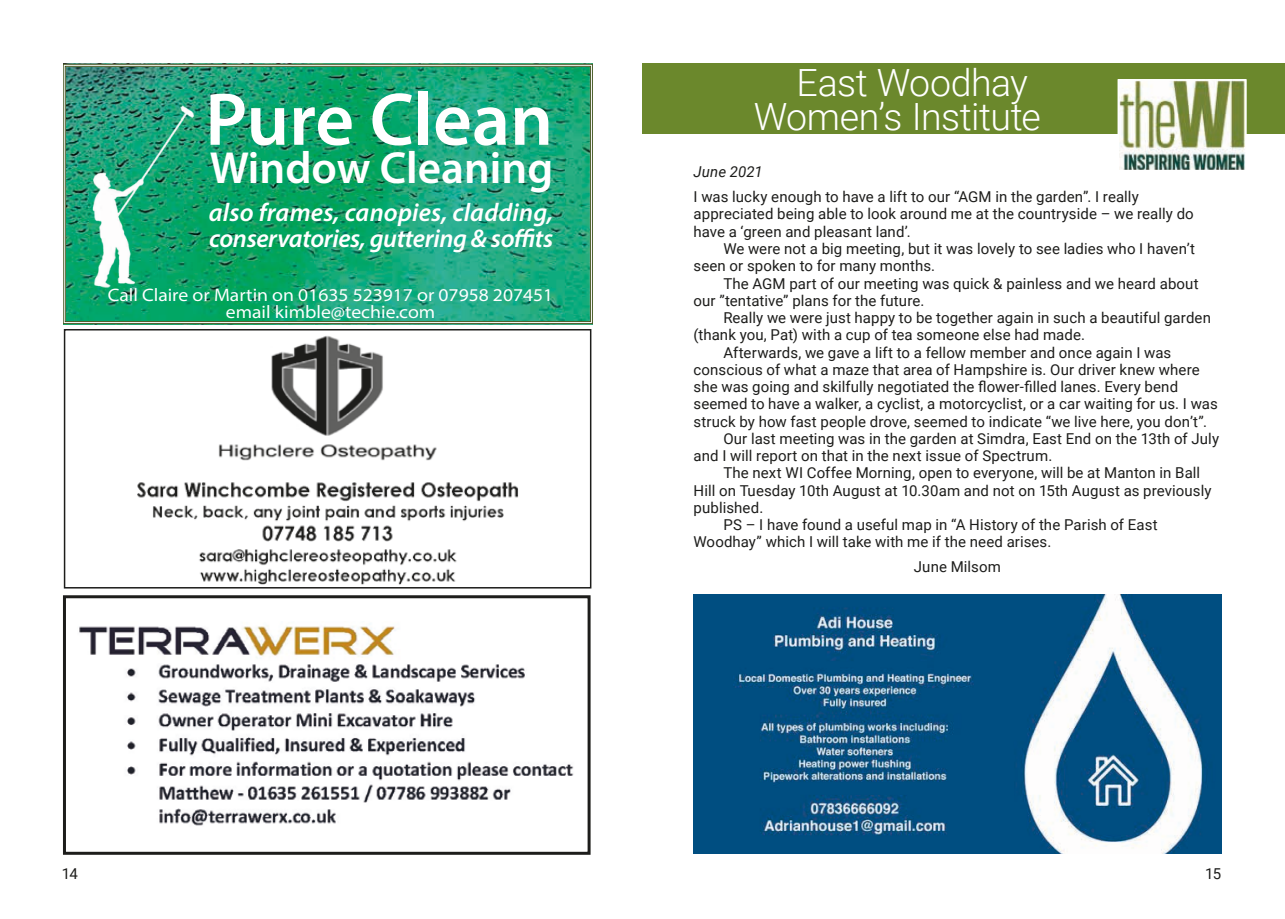
<style>
.page{position:relative;width:1285px;height:919px;background:#fff}
.page>*{position:absolute;margin:0;border:0;box-sizing:border-box;transform-origin:0 0}
.t1{font:600 75.15px "Myriad Pro";color:#fff}
.t2{font:600 45.15px "Myriad Pro";color:#fff}
.t3{font:300 37.5px/33.5px "Roboto";letter-spacing:-.015em;color:#fff}
.t4{font:italic 600 25.5px/25.5px "Myriad Pro";letter-spacing:-.01em;color:#fff}
.t5{font:semi-expanded 18px/16.5px "Myriad Pro";color:#fff;text-align:center}
.t6{font:15px/17.2px "Roboto";letter-spacing:.005em;color:#1d1d1b}
.t7{font:italic 15px "Roboto";letter-spacing:.005em;color:#1d1d1b}
</style>
<div class="page">
<svg style="left:64px;top:64px;width:529px;height:260px;background:#19a373"></svg>
<img style="left:64px;top:83px;width:158px;height:215px">
<img style="left:137px;top:336px;width:381px;height:248px">
<div style="left:64px;top:329px;width:527px;height:259px;border:2px solid #1d1d1b"></div>
<img style="left:79px;top:626px;width:495px;height:200px">
<div style="left:63px;top:595px;width:527px;height:259px;border:3px solid #1d1d1b"></div>
<img style="left:693px;top:594px;width:527px;height:259px">
<div style="left:642px;top:64px;width:642px;height:70px;background:#6b882c"></div>
<img style="left:1120px;top:82px;width:123px;height:86px">
<div style="left:1117px;top:79px;width:129px;height:92px;border:2px solid #fff"></div>
<h1 class="t1" style="left:205px;top:72px;width:349px">Pure Clean</h1>
<h2 class="t2" style="left:210px;top:139px;width:345px">Window Cleaning</h2>
<h3 class="t4" style="left:209px;top:199px;width:346px">also frames, canopies, cladding, conservatories, guttering &amp; soffits</h3>
<p class="t5" style="left:108px;top:286px;width:447px">Call Claire or Martin on 01635 523917 or 07958 207451 email kimble@techie.com</p>
<h3 class="t3" style="left:753px;top:65px;width:288px;text-indent:43px">East Woodhay<br>Women’s Institute</h3>
<p class="t7" style="left:693px;top:161px;width:71px">June 2021</p>
<p class="t6" style="left:693px;top:188px;width:501px">I was lucky enough to have a lift to our “AGM in the garden”. I really appreciated being able to look around me at the countryside – we really do have a ‘green and pleasant land’.</p>
<p class="t6" style="left:693px;top:239px;width:503px;text-indent:30px">We were not a big meeting, but it was lovely to see ladies who I haven’t seen or spoken to for many months.</p>
<p class="t6" style="left:693px;top:274px;width:506px;text-indent:30px">The AGM part of our meeting was quick &amp; painless and we heard about our ”tentative” plans for the future.</p>
<p class="t6" style="left:723px;top:308px;width:489px">Really we were just happy to be together again in such a beautiful garden</p>
<p class="t6" style="left:693px;top:326px;width:393px">(thank you, Pat) with a cup of tea someone else had made.</p>
<p class="t6" style="left:723px;top:343px;width:449px">Afterwards, we gave a lift to a fellow member and once again I was</p>
<p class="t6" style="left:693px;top:360px;width:507px">conscious of what a maze that area of Hampshire is. Our driver knew where</p>
<p class="t6" style="left:693px;top:377px;width:486px">she was going and skilfully negotiated the flower-filled lanes. Every bend</p>
<p class="t6" style="left:693px;top:395px;width:525px">seemed to have a walker, a cyclist, a motorcyclist, or a car waiting for us. I was</p>
<p class="t6" style="left:693px;top:412px;width:515px">struck by how fast people drove, seemed to indicate “we live here, you don’t”.</p>
<p class="t6" style="left:723px;top:429px;width:497px">Our last meeting was in the garden at Simdra, East End on the 13th of July</p>
<p class="t6" style="left:693px;top:446px;width:360px">and I will report on that in the next issue of Spectrum.</p>
<p class="t6" style="left:723px;top:464px;width:478px">The next WI Coffee Morning, open to everyone, will be at Manton in Ball</p>
<p class="t6" style="left:693px;top:481px;width:519px">Hill on Tuesday 10th August at 10.30am and not on 15th August as previously</p>
<p class="t6" style="left:693px;top:498px;width:71px">published.</p>
<p class="t6" style="left:723px;top:515px;width:435px">PS – I have found a useful map in “A History of the Parish of East</p>
<p class="t6" style="left:693px;top:533px;width:359px">Woodhay” which I will take with me if the need arises.</p>
<p class="t6" style="left:913px;top:558px;width:89px">June Milsom</p>
<p class="t6" style="left:62px;top:864px;width:18px">14</p>
<p class="t6" style="left:1204px;top:864px;width:17px">15</p>
</div>
